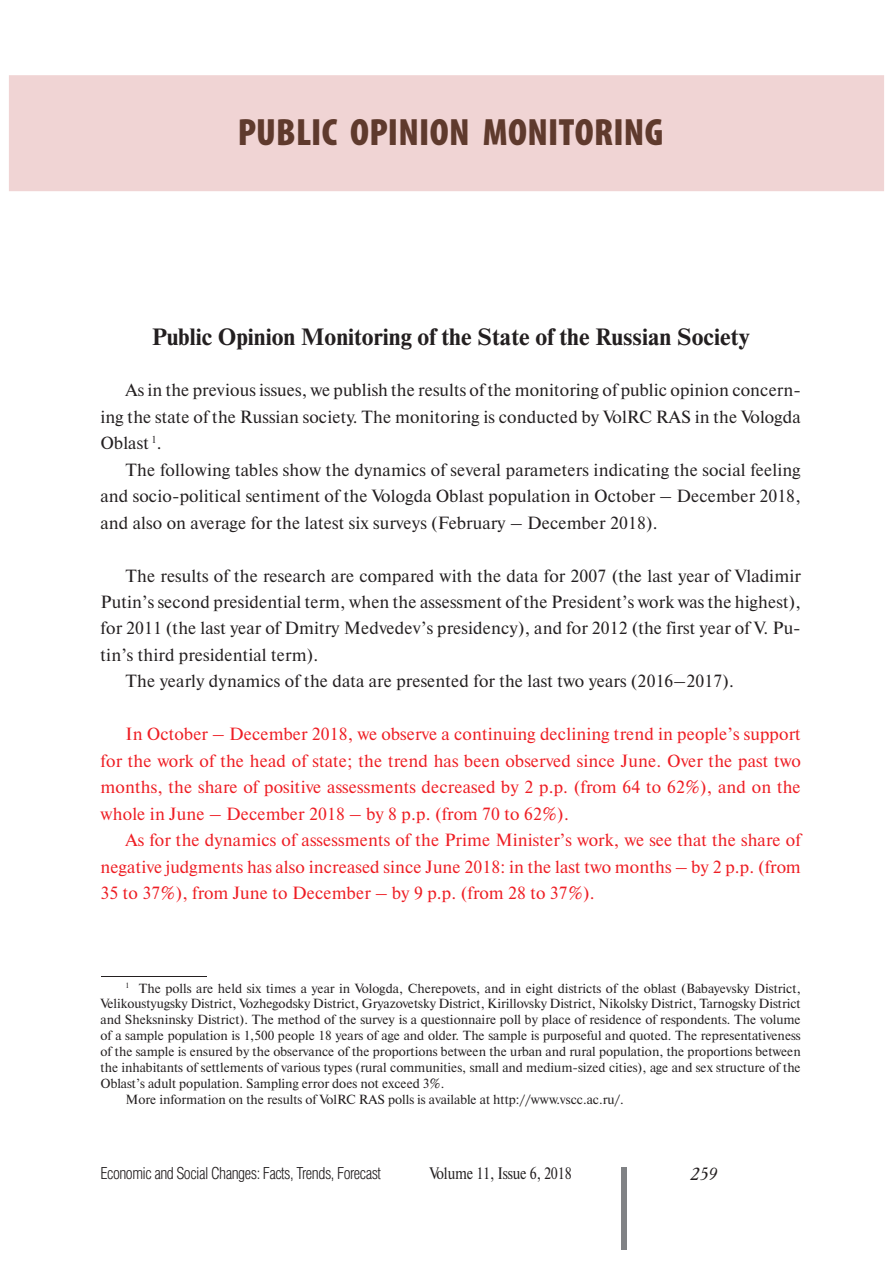
<style>
.page{position:relative;width:893px;height:1263px;background:#fff}
.page>*{position:absolute;margin:0;border:0;box-sizing:border-box;transform-origin:0 0}
.t1{font:900 condensed 38.25px "Myriad Pro";letter-spacing:.01em;color:#5f3a2d}
.t2{font:700 23.55px "Newton C";color:#231f20}
.t3{font:17.7px/26.4px "Newton C";letter-spacing:.01em;color:#231f20;text-align:justify}
.t4{font:17.7px/26.4px "Newton C";letter-spacing:.01em;color:#ee1d23;text-align:justify}
.t5{font:italic 17.7px "Academy";color:#231f20}
.t6{font:300 16.65px "Helios Cond";letter-spacing:-.03em;color:#231f20}
.t7{font:16.65px "Newton C";letter-spacing:-.01em;color:#231f20;scale:.85 1}
.t8{font:13.2px "Newton C";color:#231f20}
</style>
<div class="page">
<div style="left:9px;top:75px;width:875px;height:116px;background:#f0d4d4"></div>
<hr style="left:101px;top:977px;width:105px;height:1px;background:#231f20">
<div style="left:621px;top:1167px;width:5px;height:83px;background:#808285"></div>
<h1 class="t1" style="left:238px;top:119px;width:427px">PUBLIC OPINION MONITORING</h1>
<h2 class="t2" style="left:152px;top:328px;width:599px">Public Opinion Monitoring of the State of the Russian Society</h2>
<h3 class="t3" style="left:101px;top:378px;width:702px;text-indent:25px">As in the previous issues, we publish the results of the monitoring of public opinion concern&shy;ing the state of the Russian society. The monitoring is conducted by VolRC RAS in the Vologda Oblast <sup>1</sup>.</h3>
<p class="t3" style="left:101px;top:458px;width:702px;text-indent:25px">The following tables show the dynamics of several parameters indicating the social feeling and socio-political sentiment of the Vologda Oblast population in October – December 2018, and also on average for the latest six surveys (February – December 2018).</p>
<h3 class="t3" style="left:126px;top:564px;width:677px">The results of the research are compared with the data for 2007 (the last year of Vladimir</h3>
<h3 class="t3" style="left:101px;top:590px;width:702px">Putin’s second presidential term, when the assessment of the President’s work was the highest),</h3>
<h3 class="t3" style="left:101px;top:617px;width:702px">for 2011 (the last year of Dmitry Medvedev’s presidency), and for 2012 (the first year of V. Pu-</h3>
<h3 class="t3" style="left:101px;top:643px;width:219px">tin’s third presidential term).</h3>
<h3 class="t3" style="left:126px;top:670px;width:610px">The yearly dynamics of the data are presented for the last two years (2016–2017).</h3>
<p class="t4" style="left:101px;top:722px;width:702px;text-indent:25px">In October – December 2018, we observe a continuing declining trend in people’s support for the work of the head of state; the trend has been observed since June. Over the past two months, the share of positive assessments decreased by 2 p.p. (from 64 to 62%), and on the whole in June – December 2018 – by 8 p.p. (from 70 to 62%).</p>
<p class="t4" style="left:101px;top:828px;width:702px;text-indent:25px">As for the dynamics of assessments of the Prime Minister’s work, we see that the share of negative judgments has also increased since June 2018: in the last two months – by 2 p.p. (from 35 to 37%), from June to December – by 9 p.p. (from 28 to 37%).</p>
<p class="t8" style="left:126px;top:983px;width:677px"><sup>1</sup> The polls are held six times a year in Vologda, Cherepovets, and in eight districts of the oblast (Babayevsky District,</p>
<p class="t8" style="left:101px;top:999px;width:702px">Velikoustyugsky District, Vozhegodsky District, Gryazovetsky District, Kirillovsky District, Nikolsky District, Tarnogsky District</p>
<p class="t8" style="left:101px;top:1015px;width:702px">and Sheksninsky District). The method of the survey is a questionnaire poll by place of residence of respondents. The volume</p>
<p class="t8" style="left:101px;top:1031px;width:702px">of a sample population is 1,500 people 18 years of age and older. The sample is purposeful and quoted. The representativeness</p>
<p class="t8" style="left:101px;top:1047px;width:702px">of the sample is ensured by the observance of the proportions between the urban and rural population, the proportions between</p>
<p class="t8" style="left:101px;top:1063px;width:702px">the inhabitants of settlements of various types (rural communities, small and medium-sized cities), age and sex structure of the</p>
<p class="t8" style="left:101px;top:1079px;width:345px">Oblast’s adult population. Sampling error does not exceed 3%.</p>
<p class="t8" style="left:126px;top:1095px;width:500px">More information on the results of VolRC RAS polls is available at http://www.vscc.ac.ru/.</p>
<p class="t6" style="left:101px;top:1168px;width:282px">Economic and Social Changes: Facts, Trends, Forecast</p>
<p class="t7" style="left:429px;top:1168px;width:169px">Volume 11, Issue 6, 2018</p>
<h3 class="t5" style="left:690px;top:1165px;width:28px">259</h3>
</div>
